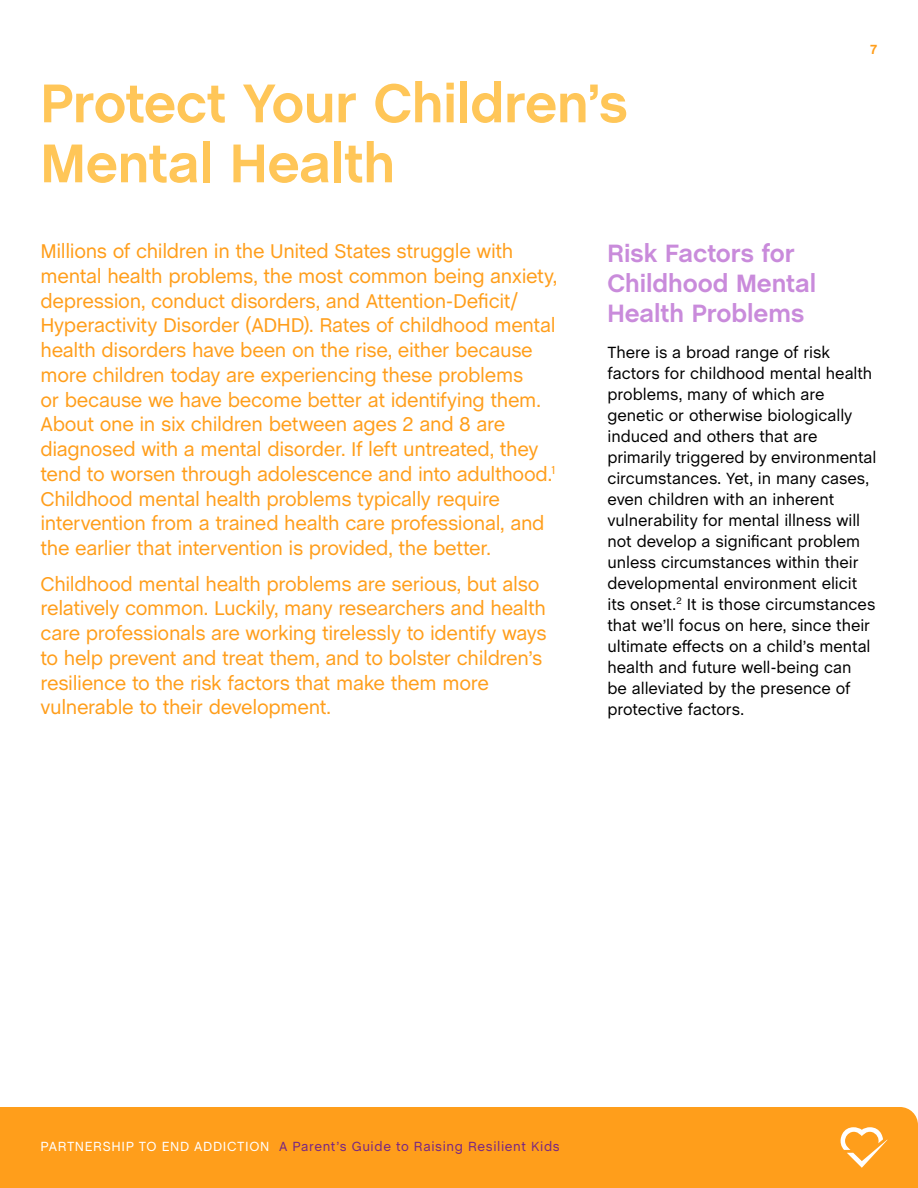
<style>
.page{position:relative;width:918px;height:1188px;background:#fff}
.page>*{position:absolute;margin:0;border:0;box-sizing:border-box;transform-origin:0 0}
.t1{font:700 55.5px/60px "Chalet";letter-spacing:-.01em;color:#ffc658}
.t2{font:700 25.5px/30px "Chalet";letter-spacing:-.005em;color:#c98bdb}
.t3{font:20.25px/24.8px "Chalet";letter-spacing:-.015em;color:#ff9e1b}
.t4{font:16.5px/21px "Chalet";letter-spacing:-.005em;color:#000}
.t5{font:13.5px "Chalet";letter-spacing:.045em;color:#772583}
.t6{font:700 13.5px "Chalet";color:#ff9e1b}
.s1{color:#fff}
</style>
<div class="page">
<div style="left:0;top:1107px;width:918px;height:81px;background:#ff9e1b"></div>
<svg style="left:841px;top:1127px;width:46px;height:41px"></svg>
<h1 class="t1" style="left:40px;top:77px;width:589px">Protect Your Children’s<br>Mental Health</h1>
<p class="t6" style="left:870px;top:41px;width:9px">7</p>
<p class="t3" style="left:40px;top:239px;width:518px">Millions of children in the United States struggle with mental health problems, the most common being anxiety, depression, conduct disorders, and Attention-Deficit/ Hyperactivity Disorder (ADHD). Rates of childhood mental health disorders have been on the rise, either because more children today are experiencing these problems<br>or because we have become better at identifying them.<br>About one in six children between ages 2 and 8 are diagnosed with a mental disorder. If left untreated, they tend to worsen through adolescence and into adulthood.<sup>1<br></sup>Childhood mental health problems typically require intervention from a trained health care professional, and the earlier that intervention is provided, the better.</p>
<p class="t3" style="left:40px;top:572px;width:508px">Childhood mental health problems are serious, but also relatively common. Luckily, many researchers and health care professionals are working tirelessly to identify ways to help prevent and treat them, and to bolster children’s resilience to the risk factors that make them more vulnerable to their development.</p>
<p class="t2" style="left:608px;top:240px;width:210px">Risk Factors for<br>Childhood Mental<br>Health Problems</p>
<p class="t4" style="left:608px;top:342px;width:270px">There is a broad range of risk factors for childhood mental health problems, many of which are genetic or otherwise biologically induced and others that are primarily triggered by environmental circumstances. Yet, in many cases, even children with an inherent vulnerability for mental illness will not develop a significant problem unless circumstances within their developmental environment elicit its onset.<sup>2</sup> It is those circumstances that we’ll focus on here, since their ultimate effects on a child’s mental health and future well-being can<br>be alleviated by the presence of protective factors.</p>
<p class="t5" style="left:40px;top:1138px;width:521px"><span class="s1">PARTNERSHIP TO END ADDICTION</span> A Parent’s Guide to Raising Resilient Kids</p>
</div>
